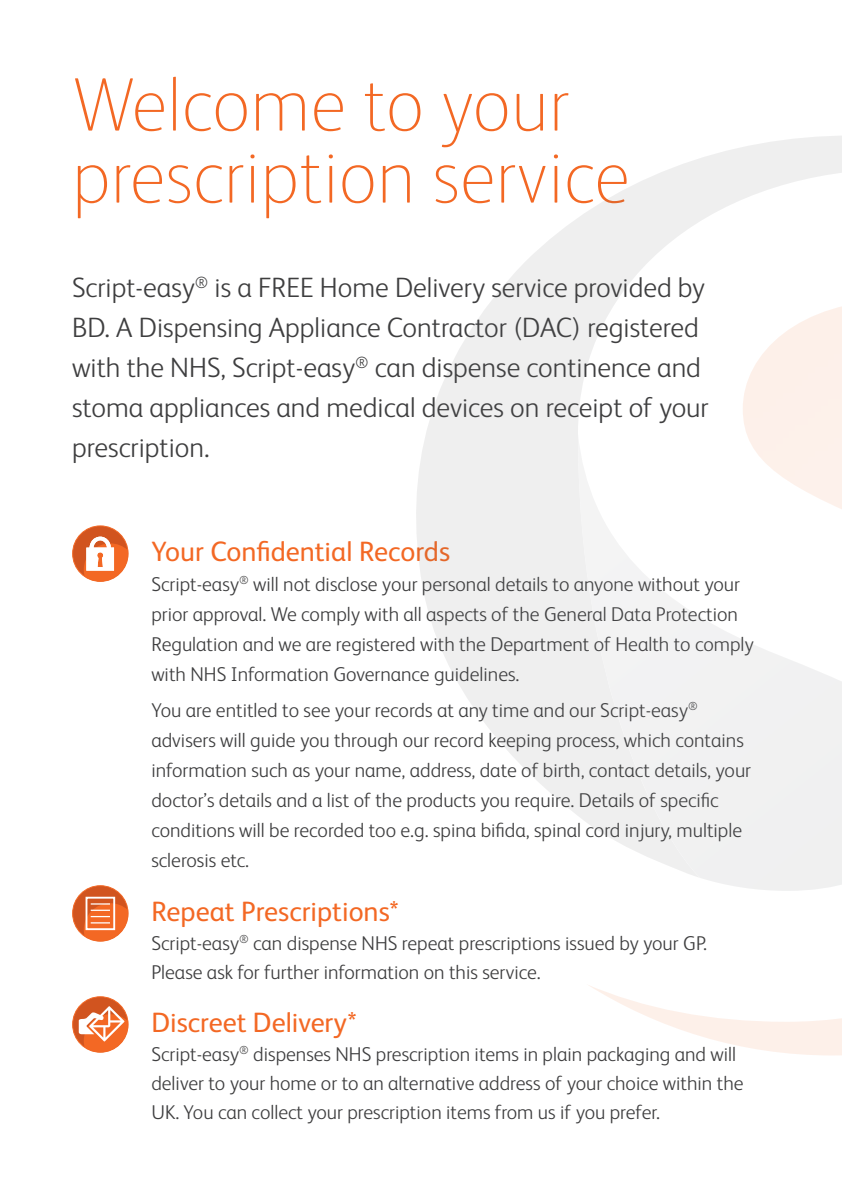
<style>
.page{position:relative;width:842px;height:1191px;background:#fff}
.page>*{position:absolute;margin:0;border:0;box-sizing:border-box;transform-origin:0 0}
.t1{font:100 76px "FS Albert Pro";color:#f36824}
.t2{font:300 28px/40px "FS Albert Pro";color:#3e3e3f}
.t3{font:28px "FS Albert Pro";color:#f36824}
.t4{font:300 20px/30px "FS Albert Pro";color:#3e3e3f}
</style>
<div class="page">
<div style="left:73px;top:526px;width:55px;height:55px;background:#d1541f;border-radius:50%"></div>
<div style="left:72px;top:525px;width:57px;height:57px;border:1px solid #f36824;border-radius:50%"></div>
<svg style="left:84px;top:536px;width:44px;height:45px"></svg>
<div style="left:73px;top:885px;width:55px;height:56px;background:#d1541f;border-radius:50%"></div>
<div style="left:72px;top:885px;width:57px;height:56px;border:1px solid #f36824;border-radius:50%"></div>
<div style="left:86px;top:896px;width:29px;height:34px;border:2px solid #fff"></div>
<svg style="left:84px;top:903px;width:44px;height:38px;background:#f38b59"></svg>
<div style="left:73px;top:996px;width:55px;height:56px;background:#d1541f;border-radius:50%"></div>
<div style="left:72px;top:996px;width:57px;height:56px;border:1px solid #f36824;border-radius:50%"></div>
<svg style="left:79px;top:1006px;width:49px;height:46px"></svg>
<svg style="left:589px;top:878px;width:253px;height:177px"></svg>
<svg style="left:416px;top:136px;width:426px;height:742px"></svg>
<p class="t1" style="left:72px;top:55px;width:499px">Welcome to your</p>
<p class="t1" style="left:72px;top:127px;width:559px">prescription service</p>
<p class="t2" style="left:72px;top:266px;width:638px">Script-easy<sup>®</sup> is a FREE Home Delivery service provided by BD. A Dispensing Appliance Contractor (DAC) registered with the NHS, Script-easy<sup>®</sup> can dispense continence and stoma appliances and medical devices on receipt of your prescription.</p>
<p class="t3" style="left:151px;top:531px;width:300px">Your Confidential Records</p>
<p class="t4" style="left:151px;top:568px;width:604px">Script-easy<sup>®</sup> will not disclose your personal details to anyone without your prior approval. We comply with all aspects of the General Data Protection Regulation and we are registered with the Department of Health to comply with NHS Information Governance guidelines.</p>
<p class="t4" style="left:151px;top:693px;width:601px">You are entitled to see your records at any time and our Script-easy<sup>® </sup>advisers will guide you through our record keeping process, which contains information such as your name, address, date of birth, contact details, your doctor’s details and a list of the products you require. Details of specific conditions will be recorded too e.g. spina bifida, spinal cord injury, multiple sclerosis etc.</p>
<p class="t3" style="left:151px;top:891px;width:249px">Repeat Prescriptions*</p>
<p class="t4" style="left:151px;top:927px;width:557px;line-height:29px">Script-easy<sup>®</sup> can dispense NHS repeat prescriptions issued by your GP.<br>Please ask for further information on this service.</p>
<p class="t3" style="left:151px;top:1002px;width:207px">Discreet Delivery*</p>
<p class="t4" style="left:151px;top:1038px;width:594px;line-height:29px">Script-easy<sup>®</sup> dispenses NHS prescription items in plain packaging and will deliver to your home or to an alternative address of your choice within the<br>UK. You can collect your prescription items from us if you prefer.</p>
</div>
